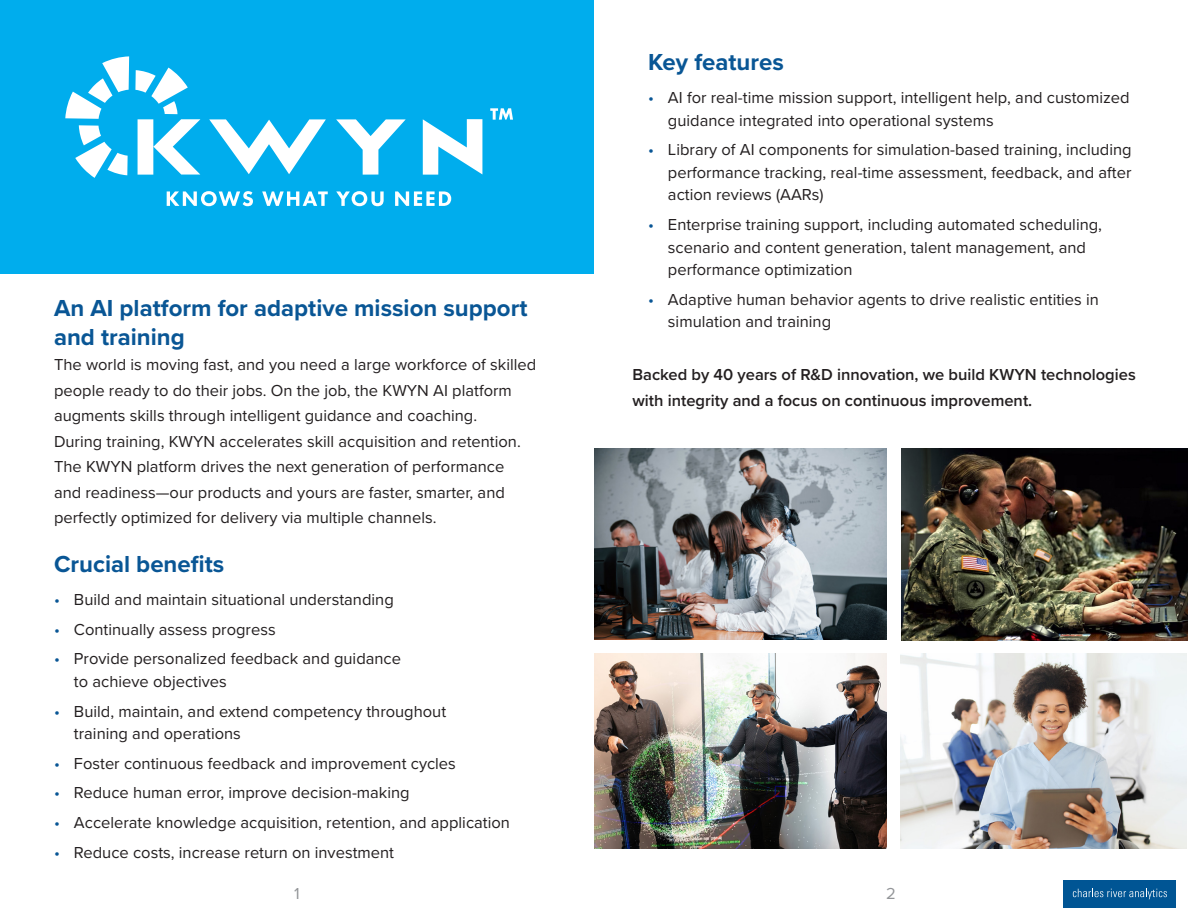
<style>
.page{position:relative;width:1188px;height:918px;background:#fff}
.page>*{position:absolute;margin:0;border:0;box-sizing:border-box;transform-origin:0 0}
.Body_Heading-Blue{font:700 24px/28.8px "Proxima Nova";color:#095695}
.Body_Heading-Blue-2{font:16.5px/22.5px "Proxima Nova";color:#231f20}
.Body_Heading-Blue-3{font:600 16.5px/25.5px "Proxima Nova";color:#231f20}
.t1{font:16.5px "Proxima Nova";color:#939598}
.s1{color:#095695}
</style>
<div class="page">
<div style="left:1064px;top:880px;width:112px;height:28px;background:#005594"></div>
<svg style="left:1073px;top:889px;width:94px;height:10px"></svg>
<div style="left:0;top:0;width:594px;height:273px;background:#00aded"></div>
<svg style="left:336px;top:119px;width:70px;height:56px"></svg>
<svg style="left:423px;top:119px;width:59px;height:56px"></svg>
<svg style="left:167px;top:191px;width:86px;height:15px"></svg>
<svg style="left:262px;top:191px;width:66px;height:15px"></svg>
<svg style="left:336px;top:191px;width:48px;height:15px"></svg>
<svg style="left:395px;top:191px;width:56px;height:15px"></svg>
<svg style="left:209px;top:119px;width:117px;height:55px"></svg>
<svg style="left:75px;top:125px;width:53px;height:53px"></svg>
<svg style="left:65px;top:56px;width:64px;height:63px"></svg>
<svg style="left:135px;top:68px;width:65px;height:107px"></svg>
<svg style="left:490px;top:108px;width:23px;height:12px"></svg>
<img style="left:594px;top:449px;width:293px;height:190px">
<img style="left:594px;top:654px;width:293px;height:195px">
<img style="left:902px;top:449px;width:286px;height:191px">
<img style="left:900px;top:654px;width:286px;height:195px">
<p class="Body_Heading-Blue" style="left:648px;top:47px;width:137px">Key features</p>
<p class="Body_Heading-Blue-2" style="left:668px;top:86px;width:463px;text-indent:-20px"><span class="s1">•</span> AI for real-time mission support, intelligent help, and customized guidance integrated into operational systems</p>
<p class="Body_Heading-Blue-2" style="left:668px;top:138px;width:465px;text-align:justify;text-indent:-20px"><span class="s1">•</span> Library of AI components for simulation-based training, including performance tracking, real-time assessment, feedback, and after action reviews (AARs)</p>
<p class="Body_Heading-Blue-2" style="left:668px;top:213px;width:436px;text-indent:-20px"><span class="s1">•</span> Enterprise training support, including automated scheduling, scenario and content generation, talent management, and performance optimization</p>
<p class="Body_Heading-Blue-2" style="left:668px;top:287px;width:432px;text-indent:-20px"><span class="s1">•</span> Adaptive human behavior agents to drive realistic entities in simulation and training</p>
<p class="Body_Heading-Blue" style="left:54px;top:293px;width:475px">An AI platform for adaptive mission support and training</p>
<p class="Body_Heading-Blue-2" style="left:54px;top:351px;width:484px;line-height:25.5px">The world is moving fast, and you need a large workforce of skilled people ready to do their jobs. On the job, the KWYN AI platform augments skills through intelligent guidance and coaching.<br>During training, KWYN accelerates skill acquisition and retention.<br>The KWYN platform drives the next generation of performance<br>and readiness—our products and yours are faster, smarter, and perfectly optimized for delivery via multiple channels.</p>
<p class="Body_Heading-Blue-3" style="left:633px;top:362px;width:505px">Backed by 40 years of R&amp;D innovation, we build KWYN technologies with integrity and a focus on continuous improvement.</p>
<p class="Body_Heading-Blue" style="left:54px;top:549px;width:172px">Crucial benefits</p>
<p class="Body_Heading-Blue-2" style="left:54px;top:588px;width:341px"><span class="s1">•</span> Build and maintain situational understanding</p>
<p class="Body_Heading-Blue-2" style="left:54px;top:617px;width:223px"><span class="s1">•</span> Continually assess progress</p>
<p class="Body_Heading-Blue-2" style="left:74px;top:647px;width:329px;text-indent:-20px"><span class="s1">•</span> Provide personalized feedback and guidance to achieve objectives</p>
<p class="Body_Heading-Blue-2" style="left:74px;top:699px;width:374px;text-indent:-20px"><span class="s1">•</span> Build, maintain, and extend competency throughout training and operations</p>
<p class="Body_Heading-Blue-2" style="left:54px;top:751px;width:403px"><span class="s1">•</span> Foster continuous feedback and improvement cycles</p>
<p class="Body_Heading-Blue-2" style="left:54px;top:781px;width:357px"><span class="s1">•</span> Reduce human error, improve decision-making</p>
<p class="Body_Heading-Blue-2" style="left:54px;top:811px;width:457px"><span class="s1">•</span> Accelerate knowledge acquisition, retention, and application</p>
<p class="Body_Heading-Blue-2" style="left:54px;top:840px;width:342px"><span class="s1">•</span> Reduce costs, increase return on investment</p>
<p class="t1" style="left:294px;top:881px;width:7px">1</p>
<p class="t1" style="left:886px;top:881px;width:11px">2</p>
</div>
